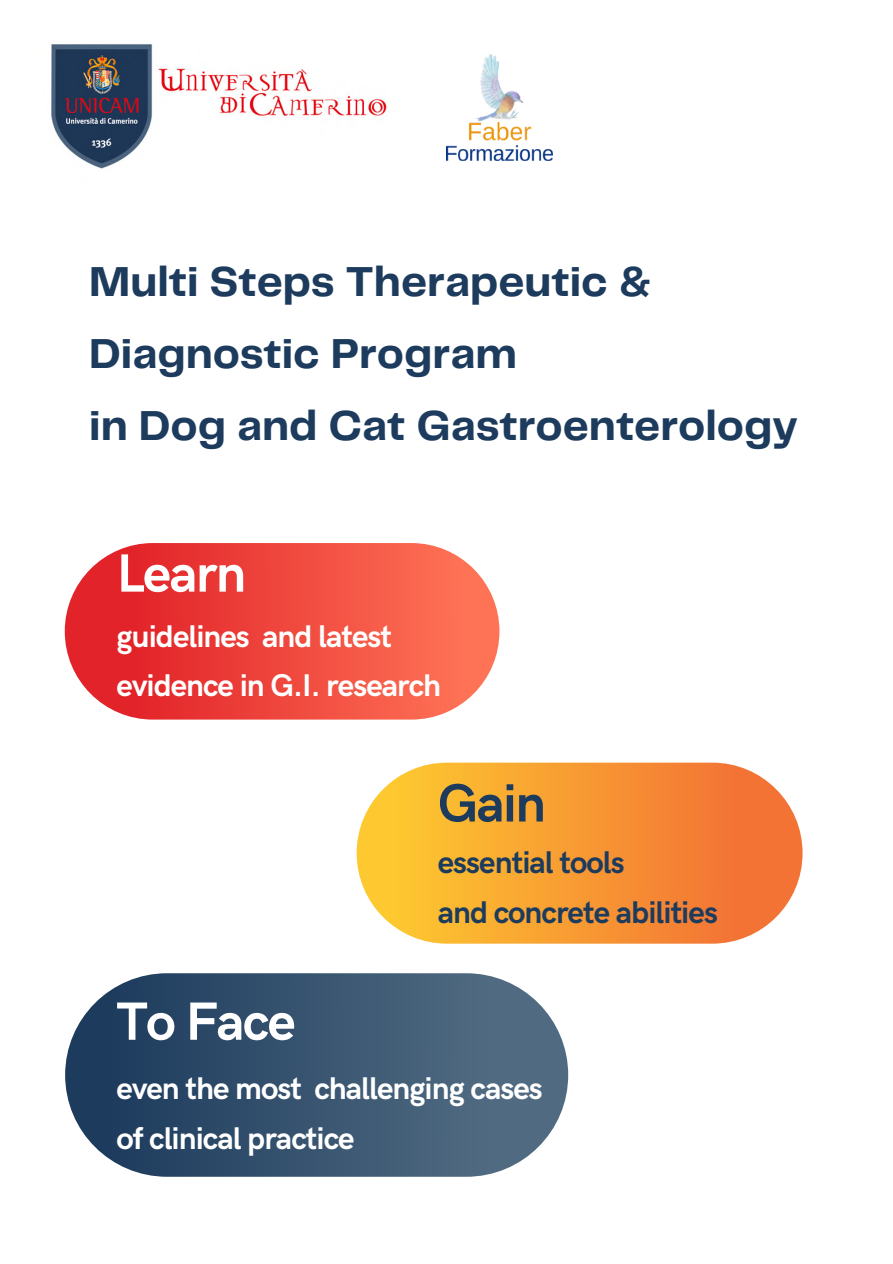
<style>
.page{position:relative;width:893px;height:1264px;background:#fff}
.page>*{position:absolute;margin:0;border:0;box-sizing:border-box;transform-origin:0 0}
.t1{font:700 54px "HK Grotesk";letter-spacing:-.03em;color:#fff}
.t2{font:700 54px "HK Grotesk";color:#1d3b5d}
.t3{font:700 43.5px/72px "Telegraf";color:#1d3b5d}
.t4{font:700 31.5px/49.5px "HK Grotesk";letter-spacing:-.03em;color:#fff}
.t5{font:700 31.5px/49.5px "HK Grotesk";letter-spacing:-.03em;color:#1d3b5d}
</style>
<div class="page">
<div style="left:356px;top:762px;width:446px;height:181px;background:linear-gradient(to right,#fece32,#f26835);border-radius:90px"></div>
<div style="left:65px;top:973px;width:503px;height:203px;background:linear-gradient(to right,#1a385b,#577186);border-radius:102px"></div>
<div style="left:65px;top:543px;width:434px;height:176px;background:linear-gradient(to right,#de1823,#ff7759);border-radius:88px"></div>
<img style="left:446px;top:54px;width:106px;height:106px">
<img style="left:51px;top:44px;width:336px;height:125px">
<h2 class="t3" style="left:89px;top:247px;width:710px">Multi Steps Therapeutic &amp;<br>Diagnostic Program<br>in Dog and Cat Gastroenterology</h2>
<h1 class="t1" style="left:116px;top:543px;width:131px">Learn</h1>
<p class="t4" style="left:116px;top:612px;width:326px">guidelines and latest evidence in G.I. research</p>
<h1 class="t2" style="left:438px;top:773px;width:110px">Gain</h1>
<p class="t5" style="left:438px;top:839px;width:282px">essential tools<br>and concrete abilities</p>
<h1 class="t1" style="left:116px;top:991px;width:180px">To Face</h1>
<p class="t4" style="left:116px;top:1065px;width:427px">even the most challenging cases of clinical practice</p>
</div>
